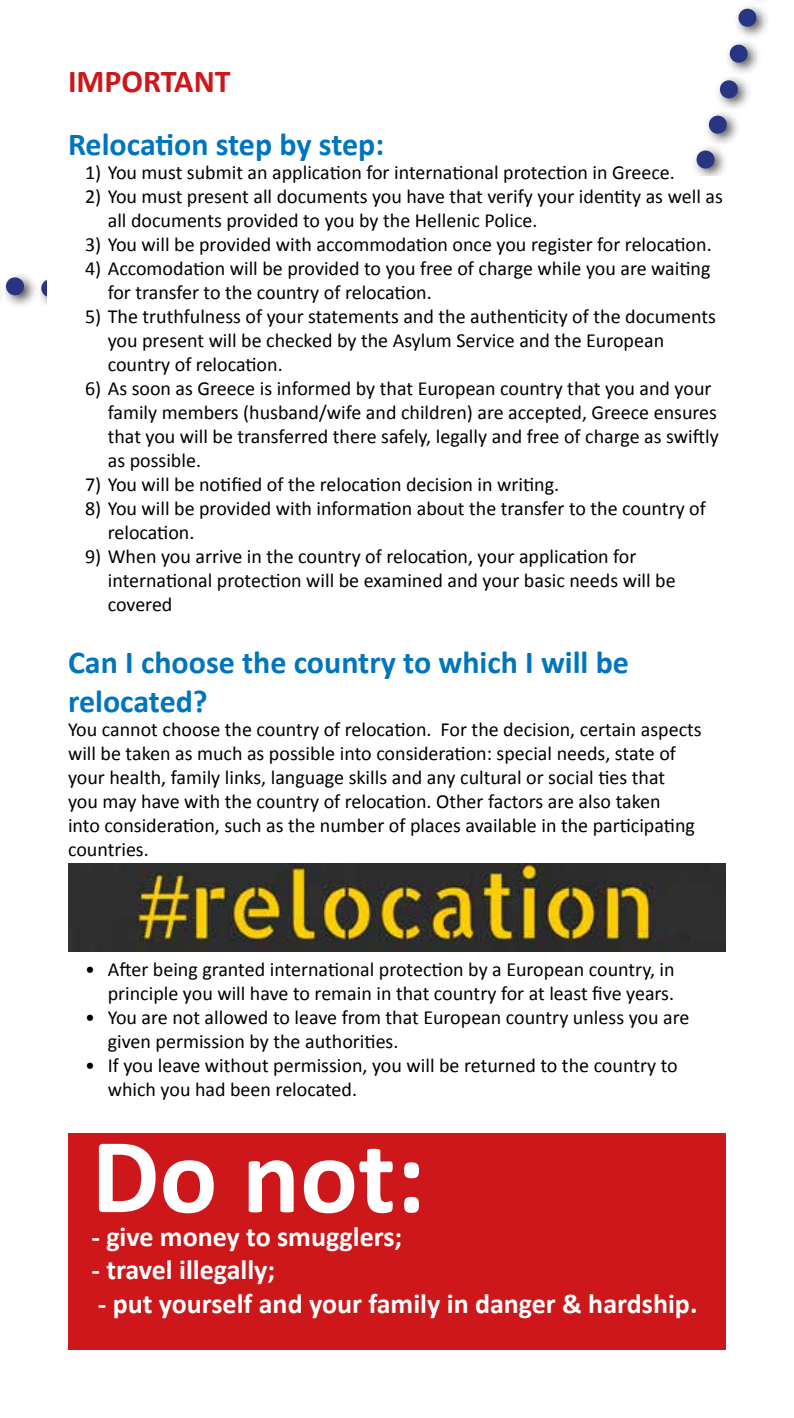
<style>
.page{position:relative;width:794px;height:1418px;background:#fff}
.page>*{position:absolute;margin:0;border:0;box-sizing:border-box;transform-origin:0 0}
.t1{font:700 108px "Calibri";color:#fff}
.t2{font:700 32px/38.4px "Calibri";color:#0075bf}
.t3{font:700 32px "Calibri";color:#cd171a}
.t4{font:700 28px "Calibri";color:#fff}
.t5{font:20px/24px "Calibri";color:#000}
</style>
<div class="page">
<svg style="left:695px;top:0;width:73px;height:176px"></svg>
<svg style="left:0;top:274px;width:47px;height:32px"></svg>
<div style="left:68px;top:1133px;width:658px;height:216px;background:#cd171a"></div>
<img style="left:68px;top:863px;width:658px;height:88px">
<h2 class="t3" style="left:68px;top:61px;width:164px">IMPORTANT</h2>
<h2 class="t2" style="left:68px;top:125px;width:318px">Relocation step by step:</h2>
<p class="t5" style="left:85px;top:160px;width:591px">1) You must submit an application for international protection in Greece.</p>
<p class="t5" style="left:108px;top:184px;width:616px;text-indent:-23px">2) You must present all documents you have that verify your identity as well as all documents provided to you by the Hellenic Police.</p>
<p class="t5" style="left:85px;top:232px;width:628px">3) You will be provided with accommodation once you register for relocation.</p>
<p class="t5" style="left:108px;top:256px;width:604px;text-indent:-23px">4) Accomodation will be provided to you free of charge while you are waiting for transfer to the country of relocation.</p>
<p class="t5" style="left:108px;top:304px;width:609px;text-indent:-23px">5) The truthfulness of your statements and the authenticity of the documents you present will be checked by the Asylum Service and the European country of relocation.</p>
<p class="t5" style="left:108px;top:376px;width:612px;text-indent:-23px">6) As soon as Greece is informed by that European country that you and your family members (husband/wife and children) are accepted, Greece ensures that you will be transferred there safely, legally and free of charge as swiftly as possible.</p>
<p class="t5" style="left:85px;top:472px;width:475px">7) You will be notified of the relocation decision in writing.</p>
<p class="t5" style="left:108px;top:496px;width:599px;text-indent:-23px">8) You will be provided with information about the transfer to the country of relocation.</p>
<p class="t5" style="left:108px;top:544px;width:569px;text-indent:-23px">9) When you arrive in the country of relocation, your application for international protection will be examined and your basic needs will be covered</p>
<h2 class="t2" style="left:68px;top:643px;width:562px">Can I choose the country to which I will be relocated?</h2>
<p class="t5" style="left:68px;top:717px;width:635px">You cannot choose the country of relocation. For the decision, certain aspects will be taken as much as possible into consideration: special needs, state of your health, family links, language skills and any cultural or social ties that<br>you may have with the country of relocation. Other factors are also taken<br>into consideration, such as the number of places available in the participating countries.</p>
<p class="t5" style="left:85px;top:957px;width:591px;text-align:right">• After being granted international protection by a European country, in principle you will have to remain in that country for at least five years.</p>
<p class="t5" style="left:108px;top:1005px;width:583px;text-indent:-23px">• You are not allowed to leave from that European country unless you are given permission by the authorities.</p>
<p class="t5" style="left:108px;top:1053px;width:571px;text-indent:-23px">• If you leave without permission, you will be returned to the country to which you had been relocated.</p>
<h1 class="t1" style="left:91px;top:1107px;width:335px">Do not:</h1>
<h3 class="t4" style="left:91px;top:1218px;width:312px">- give money to smugglers;</h3>
<h3 class="t4" style="left:91px;top:1252px;width:185px">- travel illegally;</h3>
<h3 class="t4" style="left:98px;top:1285px;width:601px">- put yourself and your family in danger &amp; hardship.</h3>
</div>
